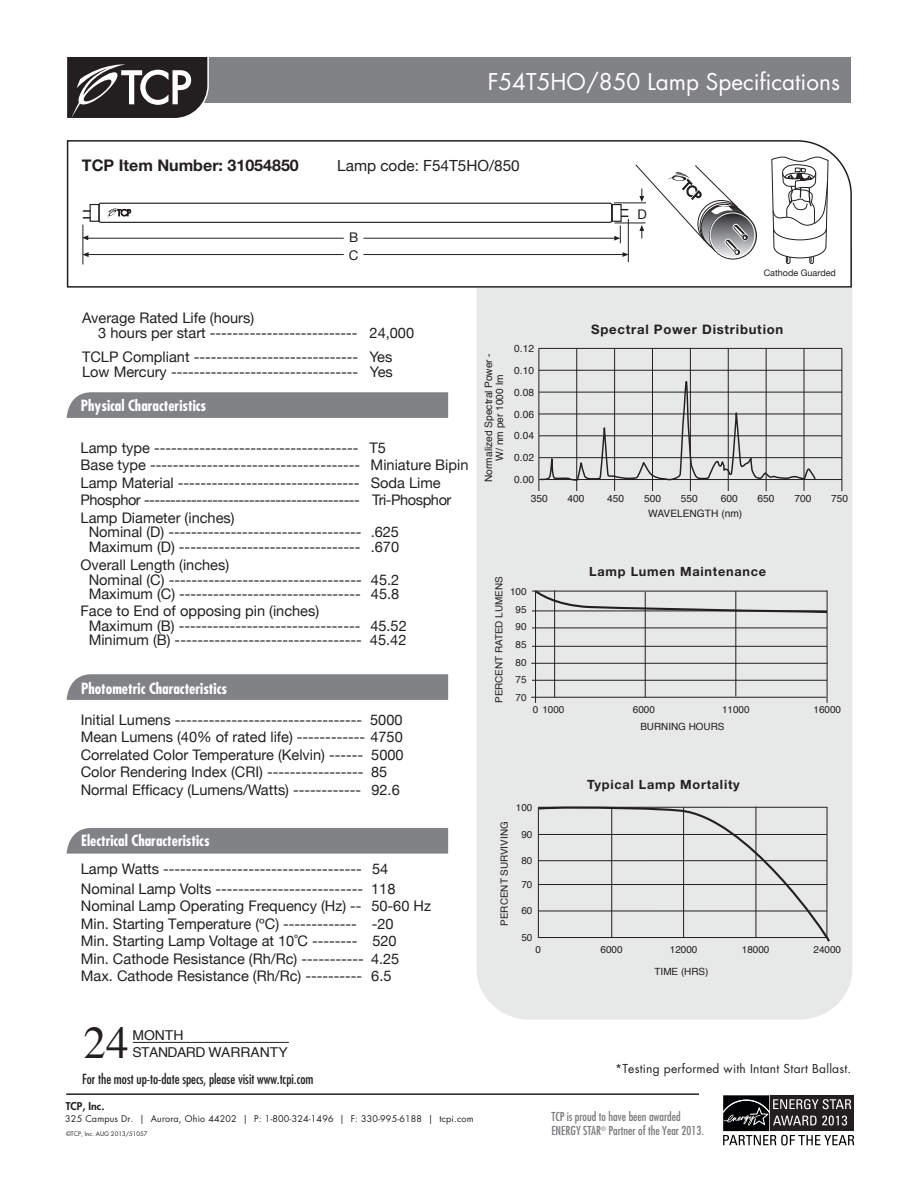
<style>
.page{position:relative;width:918px;height:1188px;background:#fff}
.page>*{position:absolute;margin:0;border:0;box-sizing:border-box;transform-origin:0 0}
.t1{font:45.15px "Times";color:#231f20}
.t2{font:22.5px "Futura Std";color:#fff}
.t3{font:700 16.05px "Helvetica Neue LT Std";color:#231f20}
.t4{font:15.3px "Helvetica Neue";color:#231f20}
.t5{font:700 condensed 15px "Futura Std";color:#fff}
.t6{font:14.55px/17.5px "Helvetica Neue";color:#231f20}
.t7{font:13.65px/17.2px "Helvetica";color:#231f20}
.t8{font:condensed 13.5px "Futura Std";color:#231f20}
.t9{font:13.35px/18.1px "Helvetica Neue";color:#231f20}
.t10{font:700 13.05px "Helvetica Neue LT Std";letter-spacing:.06em;color:#231f20}
.t11{font:700 12.75px "Helvetica Neue LT Std";letter-spacing:.06em;color:#231f20}
.t12{font:condensed 12px/14.4px "Futura Std";color:#78797c}
.t13{font:12px "Futura Std";letter-spacing:.02em;color:#231f20}
.t14{font:800 10.5px "Futura Std";color:#231f20}
.t15{font:10.2px/21.9px "Helvetica";color:#231f20;text-align:justify}
.t16{font:9.9px/17.5px "Helvetica";color:#231f20;text-align:center}
.t17{font:9px "Futura Std";letter-spacing:.02em;color:#231f20}
.t18{font:9px "Helvetica Neue";color:#231f20}
.t19{font:6px "Futura Std";color:#231f20}
</style>
<div class="page">
<div style="left:67px;top:828px;width:381px;height:26px;background:#808285"></div>
<svg style="left:67px;top:674px;width:381px;height:26px;background:#838588"></svg>
<div style="left:67px;top:392px;width:381px;height:26px;background:#808285"></div>
<hr style="left:66px;top:1093px;width:633px;height:2px;background:#231f20">
<div style="left:197px;top:57px;width:653px;height:45px;background:#808285"></div>
<svg style="left:67px;top:57px;width:143px;height:61px"></svg>
<svg style="left:723px;top:1095px;width:132px;height:50px"></svg>
<hr style="left:133px;top:1042px;width:156px;height:1px;background:#231f20">
<div style="left:477px;top:201px;width:375px;height:819px;background:#e7e8e8;border-radius:52px"></div>
<hr style="left:532px;top:591px;width:295px;height:1px;background:#231f20">
<hr style="left:532px;top:611px;width:295px;height:1px;background:#231f20">
<hr style="left:532px;top:628px;width:295px;height:1px;background:#231f20">
<hr style="left:532px;top:646px;width:295px;height:1px;background:#231f20">
<hr style="left:535px;top:590px;width:1px;height:113px;background:#231f20">
<hr style="left:554px;top:590px;width:1px;height:107px;background:#231f20">
<hr style="left:827px;top:590px;width:1px;height:113px;background:#231f20">
<hr style="left:645px;top:592px;width:1px;height:105px;background:#231f20">
<hr style="left:735px;top:591px;width:1px;height:106px;background:#231f20">
<hr style="left:531px;top:663px;width:297px;height:1px;background:#231f20">
<hr style="left:532px;top:680px;width:295px;height:1px;background:#231f20">
<hr style="left:531px;top:697px;width:295px;height:1px;background:#231f20">
<svg style="left:537px;top:806px;width:293px;height:136px"></svg>
<svg style="left:533px;top:590px;width:295px;height:24px"></svg>
<svg style="left:66px;top:140px;width:786px;height:148px"></svg>
<hr style="left:88px;top:254px;width:535px;height:1px;background:#231f20">
<svg style="left:82px;top:252px;width:7px;height:5px"></svg>
<div style="left:99px;top:203px;width:513px;height:20px;border:1px solid #231f20;border-radius:2px"></div>
<div style="left:90px;top:204px;width:10px;height:18px;border:1px solid #231f20"></div>
<div style="left:612px;top:204px;width:10px;height:18px;border:1px solid #231f20"></div>
<svg style="left:83px;top:210px;width:7px;height:9px"></svg>
<svg style="left:107px;top:208px;width:24px;height:11px"></svg>
<hr style="left:628px;top:219px;width:1px;height:43px;background:#231f20">
<hr style="left:83px;top:225px;width:1px;height:39px;background:#231f20">
<hr style="left:88px;top:238px;width:527px;height:1px;background:#231f20">
<svg style="left:82px;top:235px;width:6px;height:5px"></svg>
<svg style="left:614px;top:164px;width:142px;height:95px"></svg>
<div style="left:344px;top:232px;width:19px;height:30px;background:#fff"></div>
<svg style="left:771px;top:155px;width:58px;height:133px"></svg>
<hr style="left:539px;top:348px;width:303px;height:1px;background:#231f20">
<hr style="left:539px;top:370px;width:303px;height:1px;background:#231f20">
<hr style="left:539px;top:392px;width:303px;height:1px;background:#231f20">
<hr style="left:539px;top:414px;width:303px;height:1px;background:#231f20">
<hr style="left:539px;top:435px;width:303px;height:1px;background:#231f20">
<hr style="left:539px;top:457px;width:303px;height:1px;background:#231f20">
<hr style="left:539px;top:479px;width:303px;height:1px;background:#231f20">
<hr style="left:539px;top:348px;width:1px;height:143px;background:#231f20">
<hr style="left:576px;top:348px;width:1px;height:143px;background:#231f20">
<hr style="left:614px;top:348px;width:1px;height:143px;background:#231f20">
<hr style="left:652px;top:348px;width:1px;height:143px;background:#231f20">
<hr style="left:690px;top:349px;width:1px;height:142px;background:#231f20">
<hr style="left:728px;top:348px;width:1px;height:143px;background:#231f20">
<hr style="left:766px;top:348px;width:1px;height:143px;background:#231f20">
<hr style="left:804px;top:348px;width:1px;height:143px;background:#231f20">
<hr style="left:842px;top:348px;width:1px;height:143px;background:#231f20">
<svg style="left:539px;top:379px;width:278px;height:113px"></svg>
<h2 class="t2" style="left:488px;top:67px;width:354px">F54T5HO/850 Lamp Specifications</h2>
<p class="t3" style="left:82px;top:155px;width:219px">TCP Item Number: 31054850</p>
<p class="t4" style="left:337px;top:154px;width:184px">Lamp code: F54T5HO/850</p>
<p class="t9" style="left:349px;top:229px;width:11px">B<br>C</p>
<p class="t9" style="left:638px;top:205px;width:11px">D</p>
<p class="t18" style="left:764px;top:266px;width:74px">Cathode Guarded</p>
<p class="t6" style="left:98px;top:311px;width:317px;line-height:14.5px;text-indent:-16px">Average Rated Life (hours)<br>3 hours per start -------------------------- 24,000</p>
<p class="t6" style="left:82px;top:351px;width:312px;line-height:14.5px">TCLP Compliant ----------------------------- Yes<br>Low Mercury --------------------------------- Yes</p>
<p class="t5" style="left:81px;top:396px;width:127px">Physical Characteristics</p>
<p class="t6" style="left:81px;top:439px;width:389px">Lamp type ------------------------------------ T5<br>Base type ------------------------------------- Miniature Bipin Lamp Material -------------------------------- Soda Lime Phosphor ----------------------------------------- Tri-Phosphor Lamp Diameter (inches)</p>
<p class="t6" style="left:89px;top:526px;width:312px;line-height:14.5px">Nominal (D) ---------------------------------- .625<br>Maximum (D) -------------------------------- .670</p>
<p class="t6" style="left:89px;top:558px;width:312px;line-height:14.5px;text-indent:-8px">Overall Length (inches)<br>Nominal (C) ---------------------------------- 45.2<br>Maximum (C) -------------------------------- 45.8</p>
<p class="t6" style="left:89px;top:605px;width:320px;line-height:14.5px;text-indent:-8px">Face to End of opposing pin (inches)<br>Maximum (B) -------------------------------- 45.52<br>Minimum (B) --------------------------------- 45.42</p>
<p class="t5" style="left:81px;top:679px;width:148px">Photometric Characteristics</p>
<p class="t6" style="left:81px;top:712px;width:325px">Initial Lumens --------------------------------- 5000<br>Mean Lumens (40% of rated life) ------------ 4750<br>Correlated Color Temperature (Kelvin) ------ 5000<br>Color Rendering Index (CRI) ----------------- 85<br>Normal Efficacy (Lumens/Watts) ------------ 92.6</p>
<p class="t5" style="left:81px;top:831px;width:130px">Electrical Characteristics</p>
<p class="t6" style="left:81px;top:861px;width:309px">Lamp Watts ----------------------------------- 54</p>
<p class="t6" style="left:81px;top:880px;width:352px">Nominal Lamp Volts -------------------------- 118<br>Nominal Lamp Operating Frequency (Hz) -- 50-60 Hz</p>
<p class="t6" style="left:81px;top:933px;width:320px">Min. Starting Lamp Voltage at 10˚C -------- 520<br>Min. Cathode Resistance (Rh/Rc) ----------- 4.25</p>
<p class="t6" style="left:81px;top:916px;width:314px">Min. Starting Temperature (ºC) ------------- -20</p>
<p class="t6" style="left:81px;top:968px;width:312px">Max. Cathode Resistance (Rh/Rc) ---------- 6.5</p>
<p class="t15" style="left:483px;top:482px;width:131px;line-height:10.9px;text-align:center;rotate:-90deg">Normalized Spectral Power -<br>W/ nm per 1000 lm</p>
<p class="t10" style="left:591px;top:321px;width:194px">Spectral Power Distribution</p>
<p class="t15" style="left:514px;top:338px;width:21px">0.12<br>0.10<br>0.08<br>0.06<br>0.04<br>0.02<br>0.00</p>
<p class="t15" style="left:531px;top:488px;width:19px">350</p>
<p class="t15" style="left:568px;top:488px;width:19px">400</p>
<p class="t15" style="left:607px;top:488px;width:19px">450</p>
<p class="t15" style="left:644px;top:488px;width:19px">500</p>
<p class="t15" style="left:681px;top:488px;width:19px">550</p>
<p class="t15" style="left:721px;top:488px;width:19px">600</p>
<p class="t15" style="left:758px;top:488px;width:19px">650</p>
<p class="t15" style="left:794px;top:488px;width:19px">700</p>
<p class="t15" style="left:831px;top:488px;width:19px">750</p>
<p class="t15" style="left:648px;top:503px;width:95px">WAVELENGTH (nm)</p>
<p class="t16" style="left:491px;top:703px;width:128px;rotate:-90deg">PERCENT RATED LUMENS</p>
<p class="t16" style="left:510px;top:583px;width:18px">100<br>95<br>90<br>85<br>80<br>75<br>70</p>
<p class="t11" style="left:589px;top:563px;width:178px">Lamp Lumen Maintenance</p>
<p class="t16" style="left:533px;top:701px;width:33px">0 1000</p>
<p class="t16" style="left:633px;top:701px;width:24px">6000</p>
<p class="t16" style="left:722px;top:701px;width:29px">11000</p>
<p class="t16" style="left:814px;top:701px;width:29px">16000</p>
<p class="t16" style="left:640px;top:718px;width:86px">BURNING HOURS</p>
<p class="t11" style="left:587px;top:777px;width:154px">Typical Lamp Mortality</p>
<p class="t16" style="left:496px;top:926px;width:106px;rotate:-90deg">PERCENT SURVIVING</p>
<p class="t16" style="left:516px;top:800px;width:18px">100</p>
<p class="t16" style="left:521px;top:826px;width:13px">90</p>
<p class="t16" style="left:521px;top:852px;width:13px">80</p>
<p class="t16" style="left:521px;top:876px;width:13px">70</p>
<p class="t16" style="left:521px;top:902px;width:13px">60</p>
<p class="t16" style="left:521px;top:929px;width:13px">50</p>
<p class="t16" style="left:536px;top:941px;width:7px">0</p>
<p class="t16" style="left:601px;top:941px;width:24px">6000</p>
<p class="t16" style="left:670px;top:941px;width:29px">12000</p>
<p class="t16" style="left:742px;top:941px;width:29px">18000</p>
<p class="t16" style="left:814px;top:941px;width:29px">24000</p>
<p class="t16" style="left:655px;top:963px;width:55px">TIME (HRS)</p>
<h1 class="t1" style="left:84px;top:1001px;width:47px">24</h1>
<p class="t7" style="left:132px;top:1027px;width:157px">MONTH<br>STANDARD WARRANTY</p>
<p class="t8" style="left:82px;top:1071px;width:233px">For the most up-to-date specs, please visit www.tcpi.com</p>
<p class="t13" style="left:615px;top:1061px;width:238px">*Testing performed with Intant Start Ballast.</p>
<p class="t14" style="left:66px;top:1099px;width:40px">TCP, Inc.</p>
<p class="t17" style="left:65px;top:1113px;width:410px">325 Campus Dr. | Aurora, Ohio 44202 | P: 1-800-324-1496 | F: 330-995-6188 | tcpi.com</p>
<p class="t12" style="left:552px;top:1109px;width:154px">TCP is proud to have been awarded<br>ENERGY STAR<sup>®</sup> Partner of the Year 2013.</p>
<p class="t19" style="left:66px;top:1130px;width:83px">©TCP, Inc. AUG 2013/51057</p>
</div>
